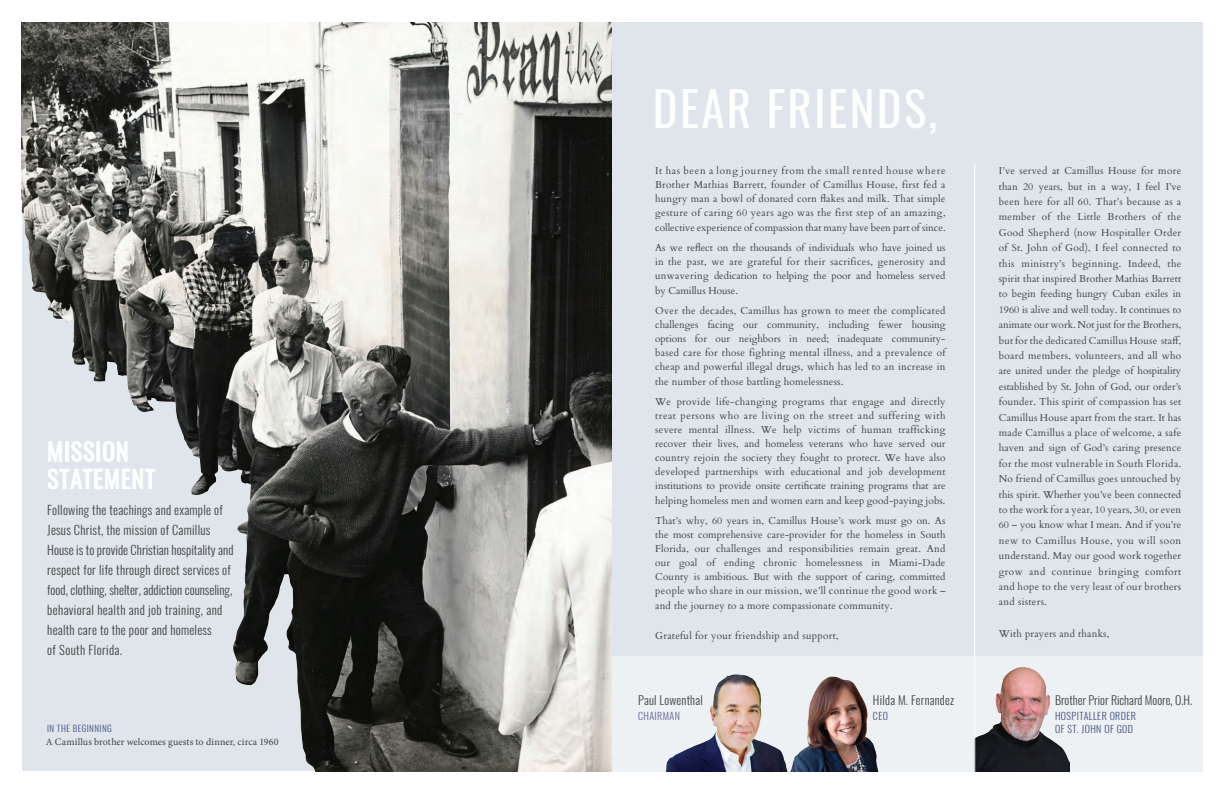
<style>
.page{position:relative;width:1224px;height:792px;background:#fff}
.page>*{position:absolute;margin:0;border:0;box-sizing:border-box;transform-origin:0 0}
.t1{font:47px "Oswald";letter-spacing:.05em;color:#fff}
.t2{font:24px "Oswald";letter-spacing:.04em;color:#fff}
.t3{font:300 12.5px/20px "Oswald";letter-spacing:.02em;color:#424242}
.t4{font:300 12px "Oswald";letter-spacing:.015em;color:#424242}
.t5{font:10px/15.4px "Cardo";letter-spacing:.02em;color:#424242;text-align:justify}
.t6{font:10px/20px "Cardo";color:#424242}
.t7{font:10px "Minion Pro";letter-spacing:.01em;color:#424242}
.t8{font:300 10px/13px "Oswald";letter-spacing:.04em;color:#414c83}
.t9{font:300 10px "Oswald";letter-spacing:.04em;color:#5e6596}
.t10{font:300 9px "Oswald";letter-spacing:.05em;color:#414c83}
</style>
<div class="page">
<div style="left:22px;top:22px;width:1180px;height:749px;background:#dfe5ea"></div>
<div style="left:612px;top:656px;width:590px;height:115px;background:#edf1f3"></div>
<img style="left:22px;top:22px;width:590px;height:749px">
<svg style="left:49px;top:442px;width:45px;height:20px"></svg>
<div style="left:97px;top:442px;width:3px;height:19px;border:1px solid #fff"></div>
<svg style="left:103px;top:442px;width:24px;height:20px"></svg>
<svg style="left:48px;top:469px;width:107px;height:20px"></svg>
<img style="left:795px;top:676px;width:84px;height:95px">
<img style="left:975px;top:667px;width:95px;height:104px">
<hr style="left:974px;top:163px;width:1px;height:629px;background:#fff">
<img style="left:666px;top:674px;width:129px;height:97px">
<h2 class="t2" style="left:47px;top:430px;width:83px">MISSION</h2>
<h2 class="t2" style="left:47px;top:458px;width:109px">STATEMENT</h2>
<p class="t3" style="left:47px;top:499px;width:188px">Following the teachings and example of Jesus Christ, the mission of Camillus House is to provide Christian hospitality and respect for life through direct services of food, clothing, shelter, addiction counseling, behavioral health and job training, and health care to the poor and homeless<br>of South Florida.</p>
<p class="t10" style="left:47px;top:720px;width:66px">IN THE BEGINNING</p>
<p class="t7" style="left:46px;top:735px;width:234px">A Camillus brother welcomes guests to dinner, circa 1960</p>
<h1 class="t1" style="left:653px;top:67px;width:286px">DEAR FRIENDS,</h1>
<p class="t5" style="left:655px;top:163px;width:292px;line-height:14px">It has been a long journey from the small rented house where Brother Mathias Barrett, founder of Camillus House, first fed a hungry man a bowl of donated corn flakes and milk. That simple gesture of caring 60 years ago was the first step of an amazing,</p>
<p class="t6" style="left:655px;top:217px;width:292px">collective experience of compassion that many have been part of since.<br>As we reflect on the thousands of individuals who have joined us</p>
<p class="t5" style="left:655px;top:254px;width:292px;line-height:14px">in the past, we are grateful for their sacrifices, generosity and unwavering dedication to helping the poor and homeless served</p>
<p class="t5" style="left:655px;top:280px;width:292px;line-height:20px">by Camillus House.<br>Over the decades, Camillus has grown to meet the complicated</p>
<p class="t5" style="left:655px;top:317px;width:292px;line-height:14px">challenges facing our community, including fewer housing options for our neighbors in need; inadequate community&shy;based care for those fighting mental illness, and a prevalence of cheap and powerful illegal drugs, which has led to an increase in</p>
<p class="t5" style="left:655px;top:371px;width:292px;line-height:20px">the number of those battling homelessness.<br>We provide life-changing programs that engage and directly</p>
<p class="t5" style="left:655px;top:408px;width:292px;line-height:14px">treat persons who are living on the street and suffering with severe mental illness. We help victims of human trafficking recover their lives, and homeless veterans who have served our country rejoin the society they fought to protect. We have also developed partnerships with educational and job development institutions to provide onsite certificate training programs that are</p>
<p class="t5" style="left:655px;top:490px;width:292px;line-height:20px">helping homeless men and women earn and keep good-paying jobs.<br>That’s why, 60 years in, Camillus House’s work must go on. As</p>
<p class="t5" style="left:655px;top:527px;width:292px;line-height:14px">the most comprehensive care-provider for the homeless in South Florida, our challenges and responsibilities remain great. And our goal of ending chronic homelessness in Miami-Dade County is ambitious. But with the support of caring, committed people who share in our mission, we’ll continue the good work –</p>
<p class="t5" style="left:655px;top:598px;width:239px">and the journey to a more compassionate community.</p>
<p class="t5" style="left:655px;top:628px;width:185px">Grateful for your friendship and support,</p>
<p class="t5" style="left:999px;top:163px;width:184px">I’ve served at Camillus House for more than 20 years, but in a way, I feel I’ve been here for all 60. That’s because as a member of the Little Brothers of the Good Shepherd (now Hospitaller Order of St. John of God), I feel connected to this ministry’s beginning. Indeed, the spirit that inspired Brother Mathias Barrett to begin feeding hungry Cuban exiles in 1960 is alive and well today. It continues to animate our work. Not just for the Brothers, but for the dedicated Camillus House staff, board members, volunteers, and all who are united under the pledge of hospitality established by St. John of God, our order’s founder. This spirit of compassion has set Camillus House apart from the start. It has made Camillus a place of welcome, a safe haven and sign of God’s caring presence for the most vulnerable in South Florida.<br>No friend of Camillus goes untouched by this spirit. Whether you’ve been connected to the work for a year, 10 years, 30, or even 60 – you know what I mean. And if you’re new to Camillus House, you will soon understand. May our good work together grow and continue bringing comfort and hope to the very least of our brothers and sisters.</p>
<p class="t5" style="left:999px;top:626px;width:112px">With prayers and thanks,</p>
<p class="t4" style="left:638px;top:690px;width:66px">Paul Lowenthal</p>
<p class="t9" style="left:638px;top:707px;width:43px">CHAIRMAN</p>
<p class="t4" style="left:873px;top:690px;width:83px">Hilda M. Fernandez</p>
<p class="t8" style="left:873px;top:708px;width:17px">CEO</p>
<p class="t4" style="left:1055px;top:690px;width:139px">Brother Prior Richard Moore, O.H.</p>
<p class="t8" style="left:1055px;top:708px;width:82px">HOSPITALLER ORDER<br>OF ST. JOHN OF GOD</p>
</div>
